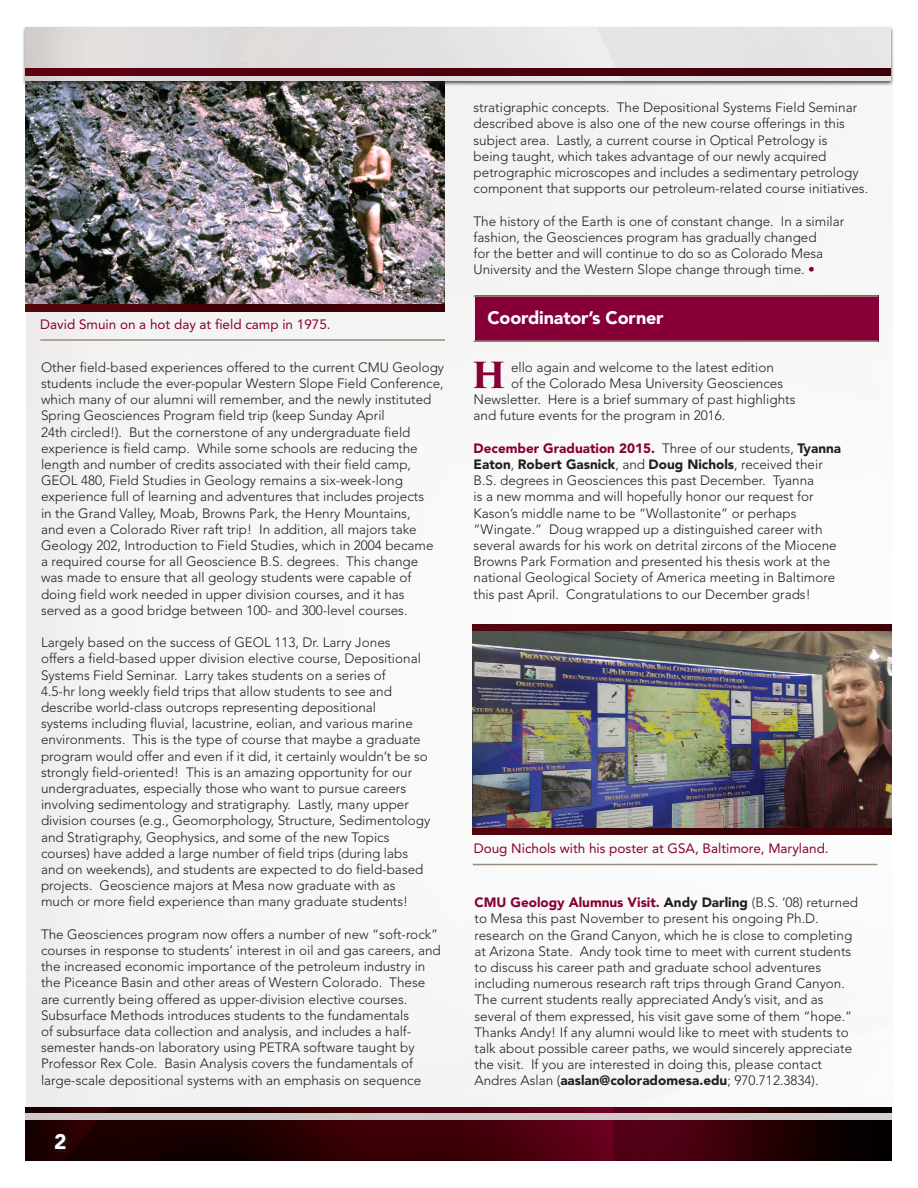
<style>
.page{position:relative;width:918px;height:1188px;background:#fff}
.page>*{position:absolute;margin:0;border:0;box-sizing:border-box;transform-origin:0 0}
.t1{font:700 34.95px "Trajan Pro 3";color:#860037}
.t2{font:900 21px "Avenir";color:#fff}
.t3{font:900 18px "Avenir";letter-spacing:-.01em;color:#fff}
.t4{font:300 13.5px/16.2px "Avenir";color:#231f20}
.t5{font:13.5px "Avenir";color:#860037}
.s1{color:#860037}
.s2{font-weight:900;color:#860037}
.s3{font-weight:900}
</style>
<div class="page">
<div style="left:26px;top:87px;width:853px;height:1020px;background:#f7f6f6"></div>
<div style="left:475px;top:295px;width:403px;height:47px;background:#860037"></div>
<img style="left:473px;top:631px;width:419px;height:197px">
<img style="left:26px;top:87px;width:419px;height:218px">
<div style="left:22px;top:26px;width:873px;height:61px;background:#231f20;opacity:.75"></div>
<img style="left:26px;top:27px;width:865px;height:54px">
<img style="left:26px;top:1107px;width:866px;height:54px">
<div style="left:26px;top:1113px;width:866px;height:7px;background:#cfcbca"></div>
<img style="left:26px;top:69px;width:864px;height:6px">
<div style="left:54px;top:1133px;width:17px;height:22px;background:#230608"></div>
<img style="left:26px;top:305px;width:419px;height:6px">
<hr style="left:40px;top:339px;width:405px;height:2px;background:#998b7d">
<hr style="left:474px;top:340px;width:404px;height:2px;background:#998b7d">
<img style="left:473px;top:828px;width:419px;height:7px">
<hr style="left:473px;top:864px;width:404px;height:1px;background:#998b7d">
<hr style="left:474px;top:295px;width:404px;height:2px;background:#998b7d">
<img style="left:473px;top:624px;width:419px;height:7px">
<p class="t5" style="left:40px;top:316px;width:292px">David Smuin on a hot day at field camp in 1975.</p>
<p class="t4" style="left:41px;top:359px;width:405px">Other field-based experiences offered to the current CMU Geology students include the ever-popular Western Slope Field Conference, which many of our alumni will remember, and the newly instituted Spring Geosciences Program field trip (keep Sunday April<br>24th circled!). But the cornerstone of any undergraduate field experience is field camp. While some schools are reducing the length and number of credits associated with their field camp, GEOL 480, Field Studies in Geology remains a six-week-long experience full of learning and adventures that includes projects<br>in the Grand Valley, Moab, Browns Park, the Henry Mountains,<br>and even a Colorado River raft trip! In addition, all majors take Geology 202, Introduction to Field Studies, which in 2004 became<br>a required course for all Geoscience B.S. degrees. This change<br>was made to ensure that all geology students were capable of doing field work needed in upper division courses, and it has served as a good bridge between 100- and 300-level courses.</p>
<p class="t4" style="left:41px;top:634px;width:391px">Largely based on the success of GEOL 113, Dr. Larry Jones<br>offers a field-based upper division elective course, Depositional Systems Field Seminar. Larry takes students on a series of<br>4.5-hr long weekly field trips that allow students to see and describe world-class outcrops representing depositional<br>systems including fluvial, lacustrine, eolian, and various marine environments. This is the type of course that maybe a graduate program would offer and even if it did, it certainly wouldn’t be so strongly field-oriented! This is an amazing opportunity for our undergraduates, especially those who want to pursue careers involving sedimentology and stratigraphy. Lastly, many upper division courses (e.g., Geomorphology, Structure, Sedimentology and Stratigraphy, Geophysics, and some of the new Topics courses) have added a large number of field trips (during labs and on weekends), and students are expected to do field-based projects. Geoscience majors at Mesa now graduate with as much or more field experience than many graduate students!</p>
<p class="t4" style="left:41px;top:926px;width:401px">The Geosciences program now offers a number of new “soft-rock” courses in response to students’ interest in oil and gas careers, and the increased economic importance of the petroleum industry in the Piceance Basin and other areas of Western Colorado. These are currently being offered as upper-division elective courses.<br>Subsurface Methods introduces students to the fundamentals<br>of subsurface data collection and analysis, and includes a half&shy;semester hands-on laboratory using PETRA software taught by Professor Rex Cole. Basin Analysis covers the fundamentals of large-scale depositional systems with an emphasis on sequence</p>
<h2 class="t2" style="left:54px;top:1129px;width:14px">2</h2>
<p class="t4" style="left:474px;top:99px;width:396px">stratigraphic concepts. The Depositional Systems Field Seminar described above is also one of the new course offerings in this subject area. Lastly, a current course in Optical Petrology is<br>being taught, which takes advantage of our newly acquired petrographic microscopes and includes a sedimentary petrology component that supports our petroleum-related course initiatives.</p>
<p class="t4" style="left:474px;top:213px;width:372px">The history of the Earth is one of constant change. In a similar fashion, the Geosciences program has gradually changed<br>for the better and will continue to do so as Colorado Mesa University and the Western Slope change through time. <span class="s1">•</span></p>
<h3 class="t3" style="left:488px;top:307px;width:178px">Coordinator’s Corner</h3>
<h1 class="t1" style="left:472px;top:349px;width:36px">H</h1>
<p class="t4" style="left:511px;top:359px;width:264px">ello again and welcome to the latest edition</p>
<p class="t4" style="left:511px;top:375px;width:274px">of the Colorado Mesa University Geosciences</p>
<p class="t4" style="left:474px;top:391px;width:323px">Newsletter. Here is a brief summary of past highlights</p>
<p class="t4" style="left:474px;top:408px;width:253px">and future events for the program in 2016.</p>
<p class="t4" style="left:474px;top:440px;width:369px"><span class="s2">December Graduation 2015.</span> Three of our students, <span class="s3">Tyanna Eaton</span>, <span class="s3">Robert Gasnick</span>, and <span class="s3">Doug Nichols</span>, received their B.S. degrees in Geosciences this past December. Tyanna<br>is a new momma and will hopefully honor our request for Kason’s middle name to be “Wollastonite” or perhaps “Wingate.” Doug wrapped up a distinguished career with several awards for his work on detrital zircons of the Miocene Browns Park Formation and presented his thesis work at the national Geological Society of America meeting in Baltimore this past April. Congratulations to our December grads!</p>
<p class="t5" style="left:474px;top:841px;width:356px">Doug Nichols with his poster at GSA, Baltimore, Maryland.</p>
<p class="t4" style="left:475px;top:895px;width:385px"><span class="s2">CMU Geology Alumnus Visit.</span> <span class="s3">Andy Darling</span> (B.S. ’08) returned to Mesa this past November to present his ongoing Ph.D. research on the Grand Canyon, which he is close to completing at Arizona State. Andy took time to meet with current students to discuss his career path and graduate school adventures including numerous research raft trips through Grand Canyon.<br>The current students really appreciated Andy’s visit, and as several of them expressed, his visit gave some of them “hope.” Thanks Andy! If any alumni would like to meet with students to talk about possible career paths, we would sincerely appreciate the visit. If you are interested in doing this, please contact Andres Aslan (<span class="s3">aaslan@coloradomesa.edu</span>; 970.712.3834).</p>
</div>
